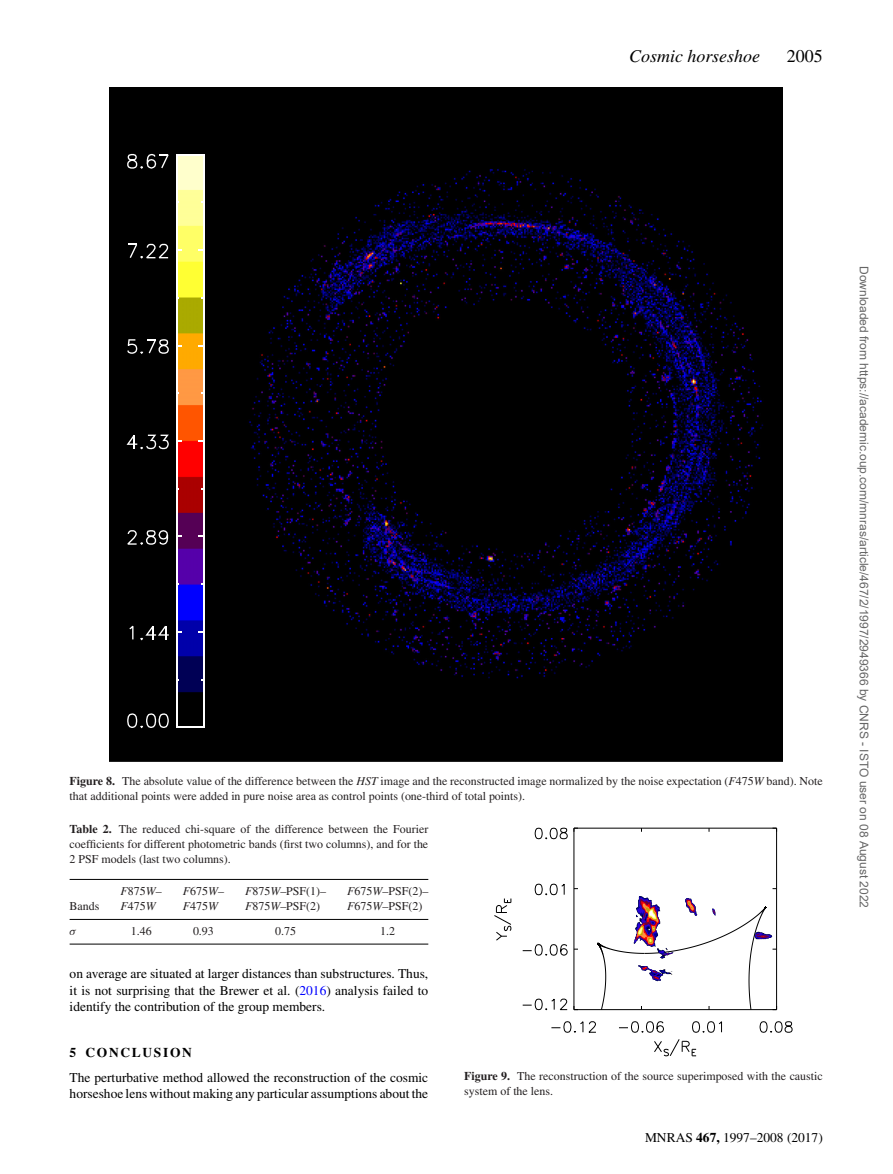
<style>
.page{position:relative;width:893px;height:1174px;background:#fff}
.page>*{position:absolute;margin:0;border:0;box-sizing:border-box;transform-origin:0 0}
.t1{font:italic 18px "Times";color:#000}
.t2{font:18px "Times";color:#000}
.t3{font:13.5px/16.5px "Times";color:#000;text-align:justify}
.t4{font:700 13.5px "Times";letter-spacing:.125em;color:#000}
.t5{font:12px/15px "Times";color:#231f20}
.t6{font:12px "Arial";color:#666}
.t7{font:12px "MTMI";color:#231f20}
.s1{font-weight:700}
.s2{font-style:italic}
.s3{color:#00f}
</style>
<div class="page">
<img style="left:109px;top:87px;width:674px;height:674px">
<img style="left:177px;top:166px;width:26px;height:560px">
<hr style="left:177px;top:726px;width:27px;height:2px;background:#fff">
<hr style="left:176px;top:155px;width:1px;height:572px;background:#fff">
<svg style="left:176px;top:715px;width:6px;height:13px"></svg>
<svg style="left:127px;top:713px;width:42px;height:15px"></svg>
<svg style="left:129px;top:625px;width:4px;height:14px"></svg>
<svg style="left:140px;top:626px;width:29px;height:14px"></svg>
<svg style="left:127px;top:530px;width:41px;height:15px"></svg>
<svg style="left:127px;top:434px;width:42px;height:15px"></svg>
<svg style="left:127px;top:339px;width:42px;height:15px"></svg>
<svg style="left:128px;top:244px;width:40px;height:15px"></svg>
<svg style="left:127px;top:154px;width:42px;height:15px"></svg>
<hr style="left:203px;top:155px;width:1px;height:572px;background:#fff">
<svg style="left:198px;top:715px;width:5px;height:11px"></svg>
<svg style="left:176px;top:154px;width:28px;height:12px"></svg>
<hr style="left:70px;top:879px;width:358px;height:1px;background:#000">
<hr style="left:70px;top:919px;width:358px;height:1px;background:#000">
<hr style="left:70px;top:943px;width:358px;height:1px;background:#000">
<hr style="left:574px;top:1009px;width:203px;height:1px;background:#000">
<svg style="left:551px;top:1021px;width:45px;height:12px"></svg>
<svg style="left:759px;top:1021px;width:33px;height:12px"></svg>
<svg style="left:619px;top:1021px;width:103px;height:35px"></svg>
<hr style="left:574px;top:827px;width:203px;height:1px;background:#000">
<hr style="left:574px;top:828px;width:1px;height:181px;background:#000">
<svg style="left:523px;top:998px;width:45px;height:12px"></svg>
<svg style="left:523px;top:944px;width:45px;height:12px"></svg>
<svg style="left:534px;top:883px;width:31px;height:12px"></svg>
<svg style="left:534px;top:827px;width:34px;height:12px"></svg>
<svg style="left:494px;top:898px;width:18px;height:43px"></svg>
<hr style="left:776px;top:828px;width:1px;height:181px;background:#000">
<svg style="left:597px;top:896px;width:180px;height:114px"></svg>
<h1 class="t1" style="left:629px;top:49px;width:132px">Cosmic horseshoe</h1>
<h1 class="t2" style="left:787px;top:49px;width:37px">2005</h1>
<p class="t5" style="left:70px;top:775px;width:755px"><span class="s1">Figure 8.</span> The absolute value of the difference between the <span class="s2">HST</span> image and the reconstructed image normalized by the noise expectation (<span class="s2">F</span>475<span class="s2">W</span> band). Note that additional points were added in pure noise area as control points (one-third of total points).</p>
<p class="t5" style="left:70px;top:823px;width:360px;text-align:justify"><span class="s1">Table 2.</span> The reduced chi-square of the difference between the Fourier coefficients for different photometric bands (first two columns), and for the 2 PSF models (last two columns).</p>
<p class="t5" style="left:121px;top:884px;width:43px"><span class="s2">F</span>875<span class="s2">W</span>–</p>
<p class="t5" style="left:183px;top:884px;width:43px"><span class="s2">F</span>675<span class="s2">W</span>–</p>
<p class="t5" style="left:245px;top:884px;width:83px"><span class="s2">F</span>875<span class="s2">W</span>–PSF(1)–</p>
<p class="t5" style="left:347px;top:884px;width:83px"><span class="s2">F</span>675<span class="s2">W</span>–PSF(2)–</p>
<p class="t5" style="left:70px;top:899px;width:31px">Bands</p>
<p class="t5" style="left:121px;top:899px;width:37px"><span class="s2">F</span>475<span class="s2">W</span></p>
<p class="t5" style="left:183px;top:899px;width:37px"><span class="s2">F</span>475<span class="s2">W</span></p>
<p class="t5" style="left:245px;top:899px;width:77px"><span class="s2">F</span>875<span class="s2">W</span>–PSF(2)</p>
<p class="t5" style="left:347px;top:899px;width:77px"><span class="s2">F</span>675<span class="s2">W</span>–PSF(2)</p>
<p class="t7" style="left:70px;top:924px;width:8px">σ</p>
<p class="t5" style="left:131px;top:924px;width:22px">1.46</p>
<p class="t5" style="left:193px;top:924px;width:22px">0.93</p>
<p class="t5" style="left:275px;top:924px;width:22px">0.75</p>
<p class="t5" style="left:380px;top:924px;width:16px">1.2</p>
<p class="t3" style="left:70px;top:966px;width:360px">on average are situated at larger distances than substructures. Thus, it is not surprising that the Brewer et al. (<span class="s3">2016</span>) analysis failed to identify the contribution of the group members.</p>
<p class="t4" style="left:70px;top:1047px;width:124px">5 CONCLUSION</p>
<p class="t3" style="left:70px;top:1070px;width:360px">The perturbative method allowed the reconstruction of the cosmic horseshoe lens without making any particular assumptions about the</p>
<p class="t5" style="left:464px;top:1069px;width:360px"><span class="s1">Figure 9.</span> The reconstruction of the source superimposed with the caustic system of the lens.</p>
<p class="t3" style="left:645px;top:1130px;width:179px">MNRAS <span class="s1">467,</span> 1997–2008 (2017)</p>
<p class="t6" style="left:868px;top:266px;width:643px;rotate:90deg">Downloaded from https://academic.oup.com/mnras/article/467/2/1997/2949366 by CNRS - ISTO user on 08 August 2022</p>
</div>
